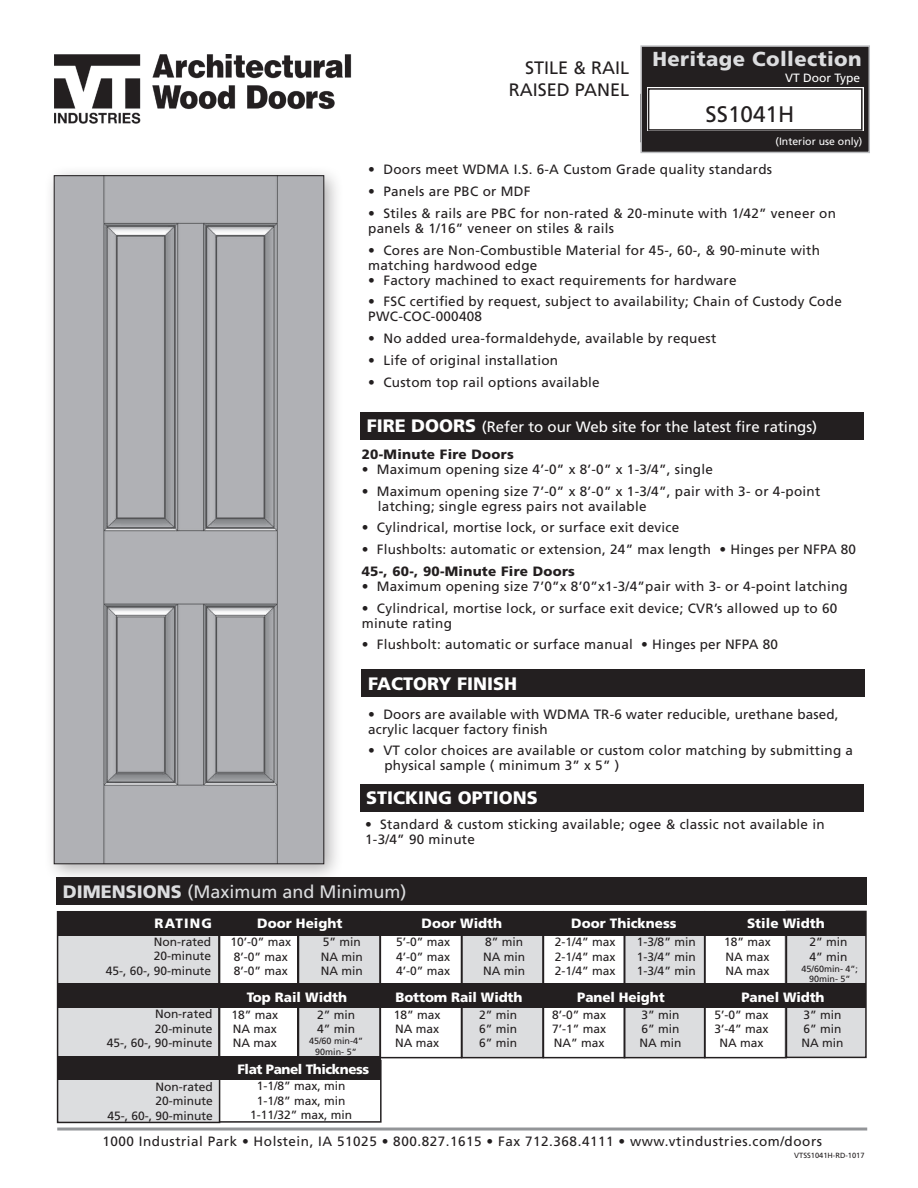
<style>
.page{position:relative;width:918px;height:1188px;background:#fff}
.page>*{position:absolute;margin:0;border:0;box-sizing:border-box;transform-origin:0 0}
.t1{font:22.5px "Frutiger LT Std";color:#231f20}
.t2{font:900 21px "Frutiger";letter-spacing:.02em;color:#dcdddf}
.t3{font:900 20.25px "Frutiger";letter-spacing:.02em;color:#dcdddf}
.t4{font:18px "Frutiger LT Pro";color:#dcdddf}
.t5{font:900 18px "Frutiger LT Std";color:#fff}
.t6{font:18px "Frutiger LT Std";color:#231f20}
.t7{font:15px "Frutiger LT Pro";color:#fff}
.t8{font:13.5px/15px "Frutiger LT Std";letter-spacing:.02em;color:#231f20}
.t9{font:13.5px/15px "Frutiger LT Pro";letter-spacing:.02em;color:#231f20}
.t10{font:900 13.5px "Frutiger";color:#fff}
.t11{font:13.5px "Frutiger";letter-spacing:.04em;color:#231f20}
.t12{font:900 13.5px "Frutiger";letter-spacing:.02em;color:#231f20}
.t13{font:900 13.5px "Frutiger";letter-spacing:-.03em;color:#fff}
.t14{font:12px/14.4px "Frutiger LT Std";color:#231f20;text-align:justify}
.t15{font:12px "Frutiger LT Pro";color:#fff}
.t16{font:10.5px "Frutiger LT Std";color:#fff}
.t17{font:9px/10.8px "Frutiger LT Std";color:#231f20;text-align:center}
.t18{font:7.5px "Frutiger LT Std";color:#231f20}
.s1{font-family:"Frutiger LT Std";font-weight:900;font-size:18px}
.s2{font-family:"Frutiger";font-weight:900}
</style>
<div class="page">
<img style="left:54px;top:54px;width:298px;height:70px">
<div style="left:641px;top:46px;width:228px;height:106px;background:#231f20"></div>
<div style="left:640px;top:45px;width:230px;height:108px;border:2px solid #bcbdc0"></div>
<svg style="left:640px;top:84px;width:224px;height:59px"></svg>
<div style="left:648px;top:88px;width:215px;height:43px;border:1px solid #231f20"></div>
<hr style="left:57px;top:1128px;width:810px;height:3px;background:#939598">
<div style="left:361px;top:412px;width:503px;height:27px;background:#231f20"></div>
<div style="left:362px;top:670px;width:503px;height:27px;background:#231f20"></div>
<div style="left:361px;top:784px;width:503px;height:27px;background:#231f20"></div>
<div style="left:218px;top:1060px;width:164px;height:63px;border:2px solid #231f20"></div>
<div style="left:298px;top:935px;width:82px;height:122px;background:#dcdddf"></div>
<div style="left:462px;top:935px;width:82px;height:122px;background:#dcdddf"></div>
<div style="left:623px;top:935px;width:82px;height:122px;background:#dcdddf"></div>
<div style="left:784px;top:935px;width:82px;height:122px;background:#dcdddf"></div>
<div style="left:57px;top:935px;width:162px;height:187px;background:#dcdddf"></div>
<div style="left:57px;top:911px;width:163px;height:212px;border:2px solid #231f20"></div>
<div style="left:218px;top:911px;width:81px;height:157px;border:2px solid #231f20"></div>
<div style="left:297px;top:911px;width:84px;height:158px;border:2px solid #231f20"></div>
<div style="left:380px;top:911px;width:82px;height:147px;border:2px solid #231f20"></div>
<div style="left:786px;top:911px;width:81px;height:147px;border:2px solid #231f20"></div>
<div style="left:543px;top:911px;width:82px;height:147px;border:2px solid #231f20"></div>
<div style="left:461px;top:911px;width:83px;height:147px;border:2px solid #231f20"></div>
<div style="left:704px;top:911px;width:83px;height:147px;border:2px solid #231f20"></div>
<div style="left:624px;top:911px;width:81px;height:147px;border:2px solid #231f20"></div>
<div style="left:56px;top:878px;width:811px;height:27px;background:#231f20"></div>
<div style="left:57px;top:912px;width:809px;height:24px;background:#231f20"></div>
<div style="left:57px;top:983px;width:809px;height:25px;background:#231f20"></div>
<div style="left:57px;top:1057px;width:324px;height:23px;background:#231f20"></div>
<div style="left:44px;top:165px;width:300px;height:719px;background:#231f20;opacity:.35"></div>
<img style="left:56px;top:178px;width:266px;height:684px">
<div style="left:54px;top:176px;width:270px;height:688px;border:1px solid #231f20"></div>
<p class="t6" style="left:525px;top:57px;width:106px">STILE &amp; RAIL</p>
<p class="t6" style="left:509px;top:79px;width:122px">RAISED PANEL</p>
<h3 class="t3" style="left:652px;top:46px;width:211px">Heritage Collection</h3>
<p class="t15" style="left:785px;top:70px;width:77px">VT Door Type</p>
<h2 class="t2" style="left:741px;top:56px;width:106px">ARTISTRY</h2>
<p class="t1" style="left:706px;top:101px;width:90px">SS1041H</p>
<p class="t16" style="left:776px;top:135px;width:88px">(Interior use only)</p>
<p class="t8" style="left:368px;top:162px;width:405px">• Doors meet WDMA I.S. 6-A Custom Grade quality standards</p>
<p class="t8" style="left:368px;top:184px;width:164px">• Panels are PBC or MDF</p>
<p class="t8" style="left:368px;top:206px;width:469px">• Stiles &amp; rails are PBC for non-rated &amp; 20-minute with 1/42” veneer on panels &amp; 1/16” veneer on stiles &amp; rails</p>
<p class="t8" style="left:368px;top:242px;width:453px">• Cores are Non-Combustible Material for 45-, 60-, &amp; 90-minute with matching hardwood edge</p>
<p class="t8" style="left:368px;top:272px;width:370px">• Factory machined to exact requirements for hardware</p>
<p class="t8" style="left:368px;top:294px;width:475px">• FSC certified by request, subject to availability; Chain of Custody Code<br>PWC-COC-000408</p>
<p class="t8" style="left:368px;top:331px;width:350px">• No added urea-formaldehyde, available by request</p>
<p class="t8" style="left:368px;top:353px;width:191px">• Life of original installation</p>
<p class="t8" style="left:368px;top:374px;width:233px">• Custom top rail options available</p>
<p class="t7" style="left:367px;top:418px;width:452px"><span class="s1">FIRE DOORS</span> (Refer to our Web site for the latest fire ratings)</p>
<p class="t12" style="left:362px;top:446px;width:153px">20-Minute Fire Doors</p>
<p class="t9" style="left:362px;top:462px;width:353px">• Maximum opening size 4’-0” x 8’-0” x 1-3/4”, single</p>
<p class="t9" style="left:378px;top:484px;width:444px;text-indent:-16px">• Maximum opening size 7’-0” x 8’-0” x 1-3/4”, pair with 3- or 4-point latching; single egress pairs not available</p>
<p class="t9" style="left:362px;top:520px;width:319px">• Cylindrical, mortise lock, or surface exit device</p>
<p class="t9" style="left:362px;top:542px;width:496px">• Flushbolts: automatic or extension, 24” max length • Hinges per NFPA 80</p>
<p class="t12" style="left:362px;top:563px;width:215px">45-, 60-, 90-Minute Fire Doors</p>
<p class="t9" style="left:362px;top:579px;width:488px">• Maximum opening size 7’0”x 8’0”x1-3/4”pair with 3- or 4-point latching</p>
<p class="t9" style="left:362px;top:601px;width:477px">• Cylindrical, mortise lock, or surface exit device; CVR’s allowed up to 60 minute rating</p>
<p class="t9" style="left:362px;top:637px;width:418px">• Flushbolt: automatic or surface manual • Hinges per NFPA 80</p>
<h3 class="t5" style="left:368px;top:672px;width:150px">FACTORY FINISH</h3>
<p class="t8" style="left:368px;top:706px;width:472px">• Doors are available with WDMA TR-6 water reducible, urethane based, acrylic lacquer factory finish</p>
<p class="t8" style="left:384px;top:743px;width:470px;text-indent:-16px">• VT color choices are available or custom color matching by submitting a physical sample ( minimum 3” x 5” )</p>
<h3 class="t5" style="left:366px;top:787px;width:173px">STICKING OPTIONS</h3>
<p class="t8" style="left:365px;top:817px;width:461px">• Standard &amp; custom sticking available; ogee &amp; classic not available in<br>1-3/4” 90 minute</p>
<h3 class="t4" style="left:63px;top:881px;width:345px"><span class="s2">DIMENSIONS</span> (Maximum and Minimum)</h3>
<p class="t10" style="left:154px;top:915px;width:59px">RATING</p>
<p class="t10" style="left:257px;top:915px;width:87px">Door Height</p>
<p class="t10" style="left:422px;top:915px;width:82px">Door Width</p>
<p class="t10" style="left:571px;top:915px;width:107px">Door Thickness</p>
<p class="t10" style="left:747px;top:915px;width:79px">Stile Width</p>
<p class="t14" style="left:106px;top:934px;width:107px;text-align:right">Non-rated<br>20-minute<br>45-, 60-, 90-minute</p>
<p class="t14" style="left:107px;top:1007px;width:107px;text-align:right">Non-rated<br>20-minute<br>45-, 60-, 90-minute</p>
<p class="t14" style="left:108px;top:1080px;width:107px;text-align:right">Non-rated<br>20-minute<br>45-, 60-, 90-minute</p>
<p class="t14" style="left:231px;top:935px;width:62px;text-align:left">10’-0” max<br>8’-0” max<br>8’-0” max</p>
<p class="t14" style="left:321px;top:935px;width:43px;text-align:left">5” min<br>NA min<br>NA min</p>
<p class="t14" style="left:396px;top:935px;width:56px">5’-0” max 4’-0” max 4’-0” max</p>
<p class="t14" style="left:483px;top:935px;width:43px;text-align:left">8” min<br>NA min<br>NA min</p>
<p class="t14" style="left:555px;top:935px;width:62px">2-1/4” max 2-1/4” max 2-1/4” max</p>
<p class="t14" style="left:637px;top:935px;width:60px">1-3/8” min 1-3/4” min 1-3/4” min</p>
<p class="t14" style="left:724px;top:935px;width:48px">18” max NA max NA max</p>
<p class="t14" style="left:810px;top:935px;width:40px">2” min<br>4” min</p>
<p class="t17" style="left:802px;top:963px;width:58px">45/60min- 4”;<br>90min- 5”</p>
<p class="t10" style="left:247px;top:989px;width:102px">Top Rail Width</p>
<p class="t10" style="left:396px;top:989px;width:128px">Bottom Rail Width</p>
<p class="t10" style="left:577px;top:989px;width:89px">Panel Height</p>
<p class="t10" style="left:741px;top:989px;width:85px">Panel Width</p>
<p class="t14" style="left:232px;top:1007px;width:48px">18” max NA max NA max</p>
<p class="t14" style="left:317px;top:1007px;width:40px">2” min<br>4” min</p>
<p class="t17" style="left:309px;top:1035px;width:56px">45/60 min-4”<br>90min- 5”</p>
<p class="t13" style="left:237px;top:1061px;width:133px">Flat Panel Thickness</p>
<p class="t14" style="left:250px;top:1079px;width:104px;text-align:center">1-1/8” max, min<br>1-1/8” max, min<br>1-11/32” max, min</p>
<p class="t14" style="left:394px;top:1007px;width:48px">18” max NA max NA max</p>
<p class="t14" style="left:479px;top:1007px;width:40px">2” min 6” min 6” min</p>
<p class="t14" style="left:552px;top:1007px;width:56px">8’-0” max 7’-1” max NA” max</p>
<p class="t14" style="left:639px;top:1007px;width:43px;text-align:left">3” min<br>6” min<br>NA min</p>
<p class="t14" style="left:714px;top:1007px;width:56px;text-align:center">5’-0” max<br>3’-4” max<br>NA max</p>
<p class="t14" style="left:802px;top:1007px;width:43px;text-align:left">3” min<br>6” min<br>NA min</p>
<p class="t11" style="left:102px;top:1134px;width:721px">1000 Industrial Park • Holstein, IA 51025 • 800.827.1615 • Fax 712.368.4111 • www.vtindustries.com/doors</p>
<p class="t18" style="left:794px;top:1151px;width:72px">VTSS1041H-RD-1017</p>
</div>
